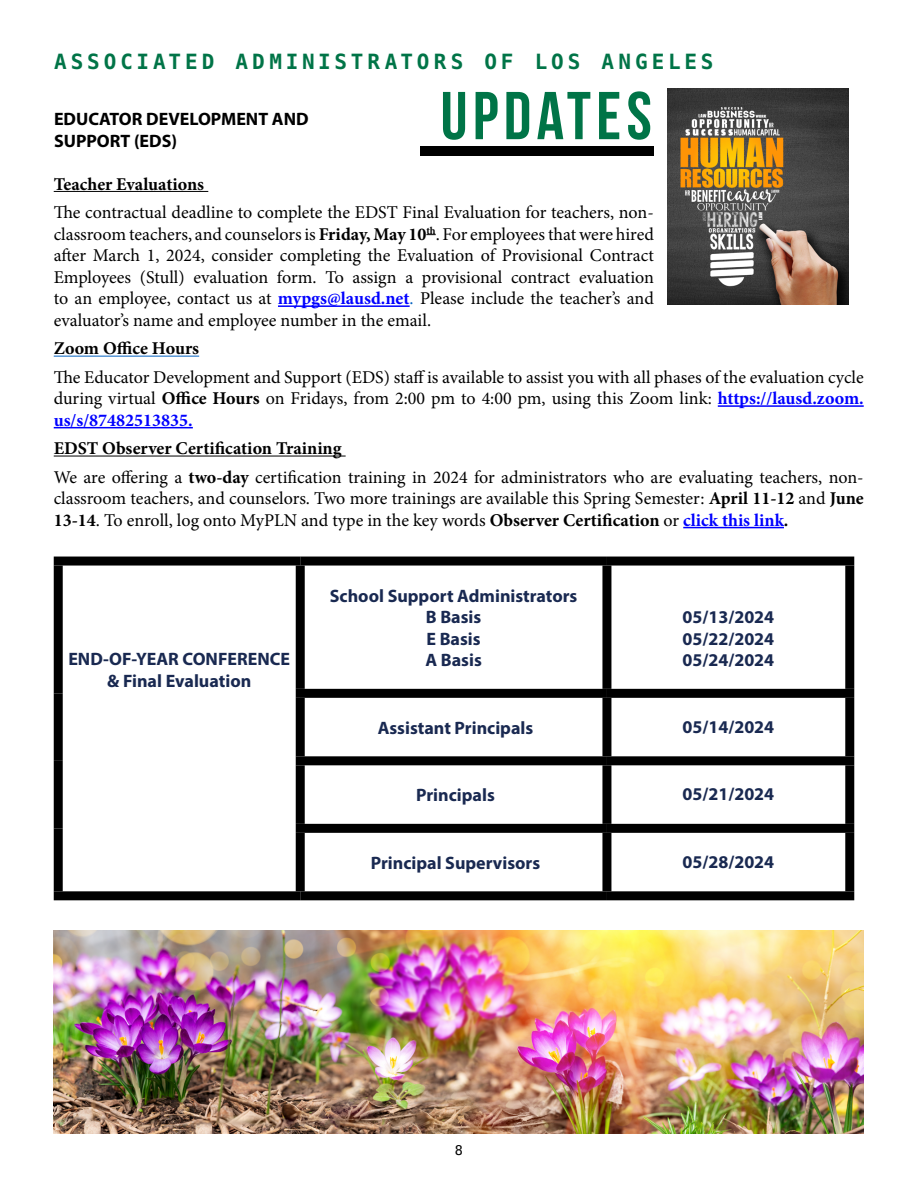
<style>
.page{position:relative;width:918px;height:1188px;background:#fff}
.page>*{position:absolute;margin:0;border:0;box-sizing:border-box;transform-origin:0 0}
.t1{font:67.5px "Bebas Neue";letter-spacing:.08em;color:#007447}
.t2{font:700 21px "Hack";letter-spacing:.185em;color:#007447}
.t3{font:18px/21.6px "Minion Pro";letter-spacing:-.005em;color:#000;text-align:justify}
.t4{font:700 18px/21.6px "Myriad Pro";color:#192951;text-align:center}
.t5{font:700 18px/21.6px "Myriad Pro";color:#000}
.t6{font:700 18px "Minion Pro";color:#000}
.t7{font:13.5px "Hack";color:#000}
.s1{font-weight:700}
.s2{font-weight:700;color:#00f}
.s3{color:#0563c1}
</style>
<div class="page">
<div style="left:420px;top:146px;width:234px;height:10px;background:#000"></div>
<img style="left:54px;top:931px;width:810px;height:203px">
<img style="left:667px;top:89px;width:182px;height:216px">
<hr style="left:54px;top:191px;width:154px;height:1px;background:#000">
<hr style="left:278px;top:305px;width:132px;height:2px;background:#00f">
<hr style="left:54px;top:356px;width:145px;height:1px;background:#0563c1">
<hr style="left:718px;top:405px;width:146px;height:2px;background:#00f">
<hr style="left:54px;top:427px;width:139px;height:1px;background:#00f">
<hr style="left:54px;top:456px;width:292px;height:1px;background:#000">
<hr style="left:683px;top:527px;width:101px;height:1px;background:#00f">
<div style="left:54px;top:566px;width:9px;height:127px;background:#000"></div>
<div style="left:54px;top:693px;width:9px;height:68px;background:#000"></div>
<div style="left:54px;top:761px;width:9px;height:67px;background:#000"></div>
<div style="left:54px;top:828px;width:9px;height:63px;background:#000"></div>
<div style="left:54px;top:557px;width:246px;height:9px;background:#000"></div>
<div style="left:300px;top:557px;width:307px;height:9px;background:#000"></div>
<div style="left:607px;top:557px;width:247px;height:9px;background:#000"></div>
<div style="left:296px;top:689px;width:311px;height:9px;background:#000"></div>
<div style="left:607px;top:689px;width:247px;height:9px;background:#000"></div>
<div style="left:296px;top:756px;width:311px;height:9px;background:#000"></div>
<div style="left:607px;top:756px;width:247px;height:9px;background:#000"></div>
<div style="left:296px;top:824px;width:311px;height:9px;background:#000"></div>
<div style="left:607px;top:824px;width:247px;height:9px;background:#000"></div>
<div style="left:54px;top:891px;width:246px;height:9px;background:#000"></div>
<div style="left:300px;top:891px;width:307px;height:9px;background:#000"></div>
<div style="left:607px;top:891px;width:247px;height:9px;background:#000"></div>
<div style="left:296px;top:566px;width:9px;height:123px;background:#000"></div>
<div style="left:602px;top:566px;width:9px;height:123px;background:#000"></div>
<div style="left:845px;top:566px;width:9px;height:123px;background:#000"></div>
<div style="left:296px;top:698px;width:9px;height:58px;background:#000"></div>
<div style="left:602px;top:698px;width:9px;height:58px;background:#000"></div>
<div style="left:845px;top:698px;width:9px;height:58px;background:#000"></div>
<div style="left:296px;top:765px;width:9px;height:59px;background:#000"></div>
<div style="left:602px;top:765px;width:9px;height:59px;background:#000"></div>
<div style="left:845px;top:765px;width:9px;height:59px;background:#000"></div>
<div style="left:296px;top:833px;width:9px;height:58px;background:#000"></div>
<div style="left:602px;top:833px;width:9px;height:58px;background:#000"></div>
<div style="left:845px;top:833px;width:9px;height:58px;background:#000"></div>
<p class="t2" style="left:54px;top:49px;width:661px">ASSOCIATED ADMINISTRATORS OF LOS ANGELES</p>
<h1 class="t1" style="left:441px;top:79px;width:213px">UPDATES</h1>
<p class="t5" style="left:54px;top:108px;width:256px">EDUCATOR DEVELOPMENT AND<br>SUPPORT (EDS)</p>
<p class="t6" style="left:54px;top:171px;width:152px">Teacher Evaluations</p>
<p class="t3" style="left:54px;top:202px;width:602px">The contractual deadline to complete the EDST Final Evaluation for teachers, non&shy;classroom teachers, and counselors is <span class="s1">Friday, May 10</span><sup>th</sup>. For employees that were hired after March 1, 2024, consider completing the Evaluation of Provisional Contract Employees (Stull) evaluation form. To assign a provisional contract evaluation to an employee, contact us at <span class="s2">mypgs@lausd.net</span><span class="s3">.</span> Please include the teacher’s and evaluator’s name and employee number in the email.</p>
<p class="t6" style="left:54px;top:336px;width:147px">Zoom Office Hours</p>
<p class="t3" style="left:54px;top:366px;width:812px">The Educator Development and Support (EDS) staff is available to assist you with all phases of the evaluation cycle during virtual <span class="s1">Office Hours</span> on Fridays, from 2:00 pm to 4:00 pm, using this Zoom link: <span class="s2">https://lausd.zoom. us/s/87482513835.</span></p>
<p class="t3" style="left:54px;top:434px;width:812px;line-height:28.3px"><span class="s1">EDST Observer Certification Training<br></span>We are offering a <span class="s1">two-day</span> certification training in 2024 for administrators who are evaluating teachers, non-</p>
<p class="t3" style="left:54px;top:488px;width:811px">classroom teachers, and counselors. Two more trainings are available this Spring Semester: <span class="s1">April 11-12</span> and <span class="s1">June<br>13-14</span>. To enroll, log onto MyPLN and type in the key words <span class="s1">Observer Certification</span> or <span class="s2">click this link</span><span class="s1">.</span></p>
<p class="t4" style="left:68px;top:648px;width:223px">END-OF-YEAR CONFERENCE &amp; Final Evaluation</p>
<p class="t4" style="left:330px;top:584px;width:249px">School Support Administrators<br>B Basis<br>E Basis<br>A Basis</p>
<p class="t4" style="left:682px;top:606px;width:93px;text-align:justify">05/13/2024<br>05/22/2024<br>05/24/2024</p>
<p class="t4" style="left:378px;top:716px;width:157px">Assistant Principals</p>
<p class="t4" style="left:682px;top:715px;width:93px">05/14/2024</p>
<p class="t4" style="left:416px;top:784px;width:80px">Principals</p>
<p class="t4" style="left:682px;top:783px;width:93px">05/21/2024</p>
<p class="t4" style="left:371px;top:851px;width:171px">Principal Supervisors</p>
<p class="t4" style="left:682px;top:850px;width:93px">05/28/2024</p>
<p class="t7" style="left:455px;top:1142px;width:10px">8</p>
</div>
